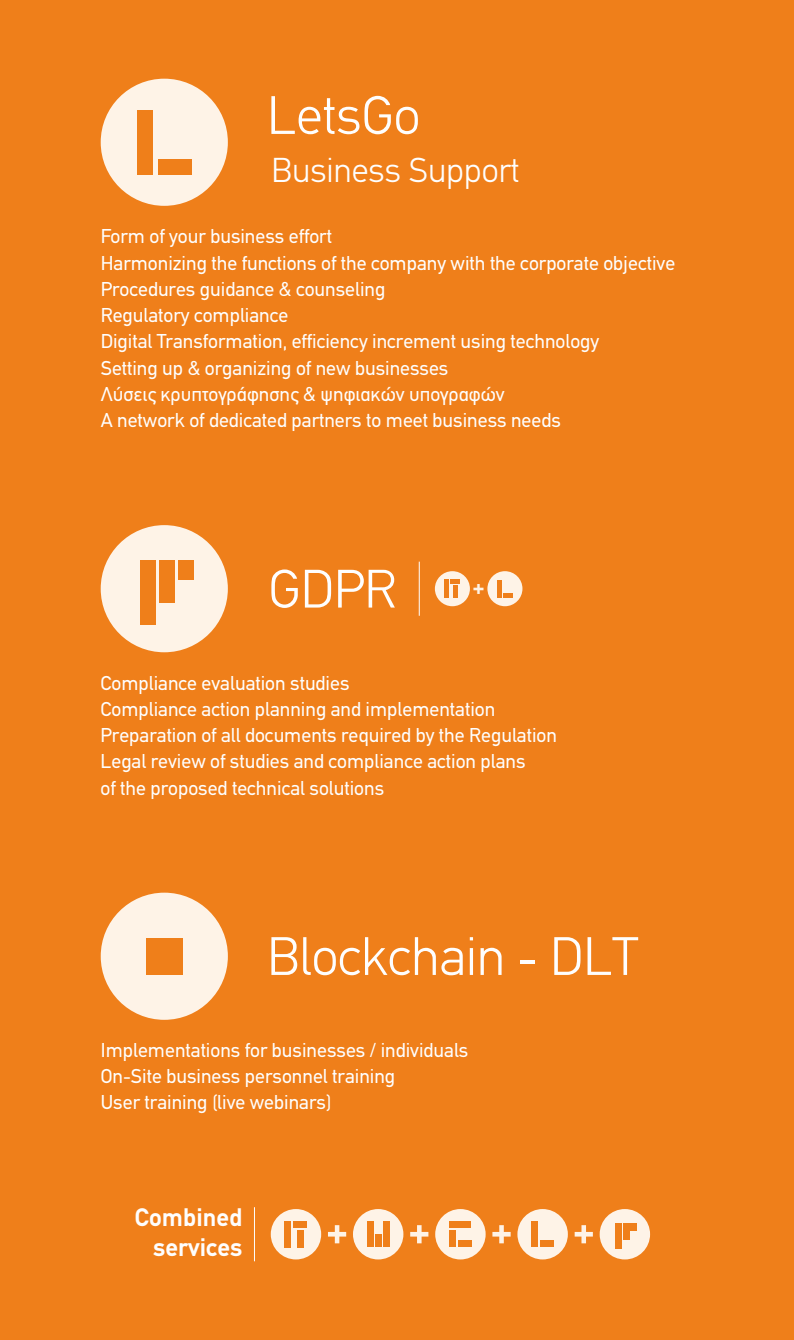
<style>
.page{position:relative;width:794px;height:1340px;background:#fff}
.page>*{position:absolute;margin:0;border:0;box-sizing:border-box;transform-origin:0 0}
.t1{font:300 54.25px "PF Din Text";color:#fefefe}
.t2{font:300 34.65px "PF Din Text";color:#fefefe}
.t3{font:700 25.55px/29.8px "PF Din Text";color:#fefefe;text-align:right}
.t4{font:20.12px/26.2px "PF Din Text";color:#fefefe}
.t5{font:700 19.95px "Arial";color:#fef3e7}
</style>
<div class="page">
<div style="left:0;top:0;width:794px;height:1339px;background:#ef7f1a"></div>
<div style="left:101px;top:892px;width:127px;height:127px;background:#fef3e7;border-radius:50%"></div>
<div style="left:146px;top:938px;width:36px;height:36px;background:#ef7f1a"></div>
<div style="left:101px;top:79px;width:127px;height:127px;background:#fef3e7;border-radius:50%"></div>
<div style="left:137px;top:110px;width:15px;height:64px;background:#ef7f1a"></div>
<div style="left:158px;top:159px;width:34px;height:15px;background:#ef7f1a"></div>
<hr style="left:254px;top:1207px;width:1px;height:54px;background:#fefefe">
<div style="left:353px;top:1208px;width:50px;height:51px;background:#fef3e7;border-radius:50%"></div>
<div style="left:375px;top:1234px;width:6px;height:12px;background:#ef7f1a"></div>
<div style="left:367px;top:1221px;width:6px;height:25px;background:#ef7f1a"></div>
<div style="left:383px;top:1221px;width:6px;height:25px;background:#ef7f1a"></div>
<div style="left:435px;top:1208px;width:50px;height:51px;background:#fef3e7;border-radius:50%"></div>
<div style="left:449px;top:1230px;width:6px;height:16px;background:#ef7f1a"></div>
<div style="left:449px;top:1221px;width:22px;height:6px;background:#ef7f1a"></div>
<div style="left:458px;top:1240px;width:13px;height:6px;background:#ef7f1a"></div>
<div style="left:517px;top:1208px;width:51px;height:51px;background:#fef3e7;border-radius:50%"></div>
<div style="left:532px;top:1221px;width:6px;height:25px;background:#ef7f1a"></div>
<div style="left:540px;top:1240px;width:13px;height:6px;background:#ef7f1a"></div>
<svg style="left:328px;top:1225px;width:18px;height:18px"></svg>
<svg style="left:410px;top:1225px;width:18px;height:18px"></svg>
<svg style="left:492px;top:1225px;width:18px;height:18px"></svg>
<svg style="left:574px;top:1225px;width:19px;height:18px"></svg>
<div style="left:271px;top:1208px;width:50px;height:51px;background:#fef3e7;border-radius:50%"></div>
<div style="left:285px;top:1221px;width:6px;height:26px;background:#ef7f1a"></div>
<div style="left:297px;top:1229px;width:6px;height:18px;background:#ef7f1a"></div>
<div style="left:293px;top:1221px;width:14px;height:6px;background:#ef7f1a"></div>
<div style="left:599px;top:1208px;width:51px;height:51px;background:#fef3e7;border-radius:50%"></div>
<div style="left:623px;top:1222px;width:6px;height:17px;background:#ef7f1a"></div>
<div style="left:615px;top:1222px;width:6px;height:26px;background:#ef7f1a"></div>
<div style="left:630px;top:1222px;width:6px;height:8px;background:#ef7f1a"></div>
<div style="left:101px;top:525px;width:127px;height:127px;background:#fef3e7;border-radius:50%"></div>
<div style="left:160px;top:560px;width:15px;height:43px;background:#ef7f1a"></div>
<div style="left:141px;top:560px;width:15px;height:65px;background:#ef7f1a"></div>
<div style="left:178px;top:560px;width:16px;height:20px;background:#ef7f1a"></div>
<div style="left:435px;top:571px;width:35px;height:35px;background:#fef3e7;border-radius:50%"></div>
<div style="left:444px;top:579px;width:5px;height:19px;background:#ef7f1a"></div>
<hr style="left:453px;top:585px;width:4px;height:13px;background:#ef7f1a">
<div style="left:450px;top:579px;width:10px;height:5px;background:#ef7f1a"></div>
<div style="left:487px;top:571px;width:35px;height:35px;background:#fef3e7;border-radius:50%"></div>
<hr style="left:497px;top:580px;width:4px;height:17px;background:#ef7f1a">
<svg style="left:503px;top:593px;width:9px;height:4px"></svg>
<hr style="left:419px;top:561px;width:1px;height:54px;background:#fefefe">
<h1 class="t1" style="left:267px;top:93px;width:155px">LetsGo</h1>
<h2 class="t2" style="left:271px;top:156px;width:249px">Business Support</h2>
<p class="t4" style="left:101px;top:225px;width:576px">Form of your business effort<br>Harmonizing the functions of the company with the corporate objective Procedures guidance &amp; counseling<br>Regulatory compliance<br>Digital Transformation, efficiency increment using technology<br>Setting up &amp; organizing of new businesses<br>Λύσεις κρυπτογράφησης &amp; ψηφιακών υπογραφών<br>A network of dedicated partners to meet business needs</p>
<h1 class="t1" style="left:268px;top:567px;width:129px">GDPR</h1>
<p class="t5" style="left:473px;top:581px;width:13px">+</p>
<p class="t4" style="left:101px;top:671px;width:458px">Compliance evaluation studies<br>Compliance action planning and implementation Preparation of all documents required by the Regulation Legal review of studies and compliance action plans<br>of the proposed technical solutions</p>
<h1 class="t1" style="left:267px;top:934px;width:372px">Blockchain - DLT</h1>
<p class="t4" style="left:101px;top:1038px;width:369px">Implementations for businesses / individuals<br>On-Site business personnel training<br>User training (live webinars)</p>
<p class="t3" style="left:135px;top:1204px;width:109px">Combined services</p>
</div>
